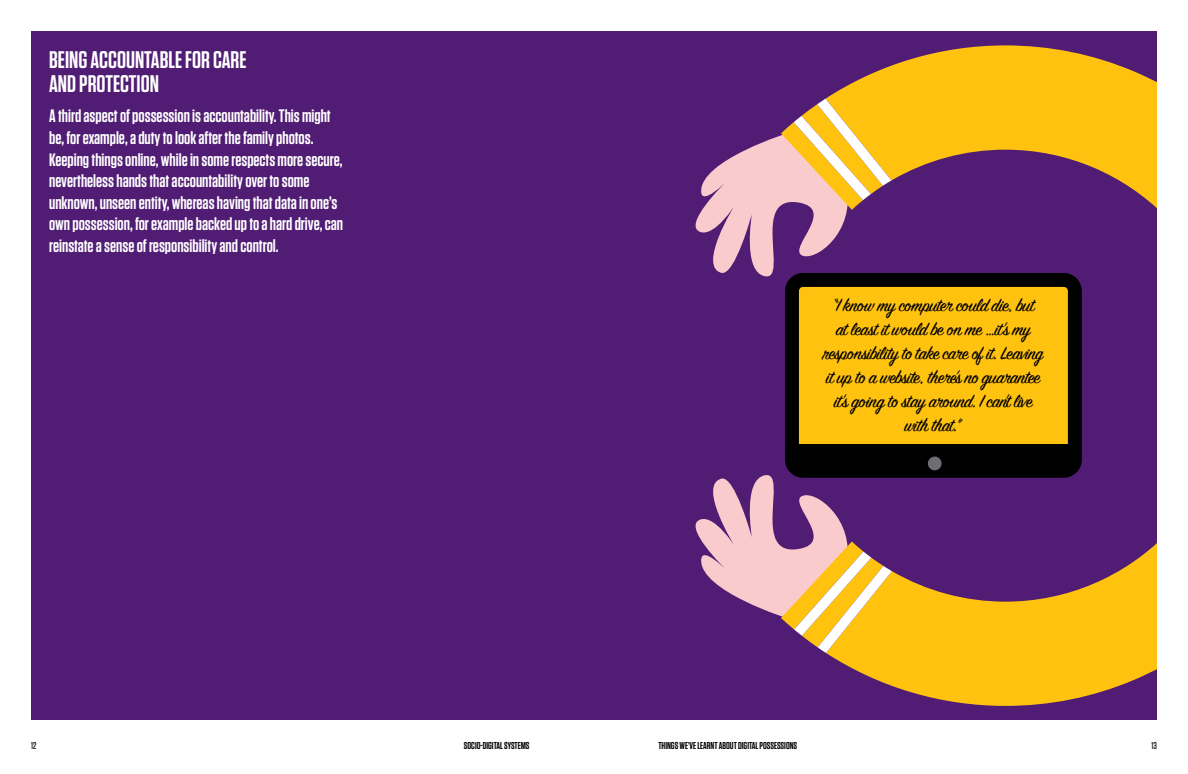
<style>
.page{position:relative;width:1188px;height:774px;background:#fff}
.page>*{position:absolute;margin:0;border:0;box-sizing:border-box;transform-origin:0 0}
.t1{font:600 24px/24px "Tungsten";color:#fff}
.t2{font:20px/24px "Sign Painter House Script";letter-spacing:-.03em;color:#000;text-align:center}
.t3{font:600 18px/21.6px "Tungsten";color:#fff}
.t4{font:600 10px "Tungsten";color:#000}
.t5{font:500 10px "Tungsten";color:#000}
</style>
<div class="page">
<div style="left:31px;top:31px;width:1126px;height:689px;background:#511c74"></div>
<svg style="left:826px;top:45px;width:331px;height:661px"></svg>
<svg style="left:695px;top:475px;width:197px;height:178px"></svg>
<svg style="left:695px;top:99px;width:196px;height:178px"></svg>
<div style="left:792px;top:280px;width:283px;height:191px;background:#ffc20e;border-radius:11px"></div>
<div style="left:785px;top:273px;width:297px;height:205px;border:14px solid #000;border-radius:11px"></div>
<div style="left:793px;top:444px;width:284px;height:24px;background:#000"></div>
<div style="left:928px;top:457px;width:14px;height:13px;background:#6d6e71;border-radius:50%"></div>
<h1 class="t1" style="left:49px;top:49px;width:199px">BEING ACCOUNTABLE FOR CARE<br>AND PROTECTION</h1>
<p class="t3" style="left:49px;top:106px;width:295px">A third aspect of possession is accountability. This might be, for example, a duty to look after the family photos.<br>Keeping things online, while in some respects more secure, nevertheless hands that accountability over to some unknown, unseen entity, whereas having that data in one’s own possession, for example backed up to a hard drive, can reinstate a sense of responsibility and control.</p>
<p class="t2" style="left:823px;top:295px;width:222px">“I know my computer could die, but<br>at least it would be on me …it’s my responsibility to take care of it. Leaving it up to a website, there’s no guarantee it’s going to stay around. I can’t live with that.”</p>
<p class="t5" style="left:31px;top:740px;width:7px">12</p>
<p class="t4" style="left:464px;top:740px;width:67px">SOCIO-DIGITAL SYSTEMS</p>
<p class="t4" style="left:658px;top:740px;width:140px">THINGS WE’VE LEARNT ABOUT DIGITAL POSSESSIONS</p>
<p class="t5" style="left:1151px;top:740px;width:7px">13</p>
</div>
